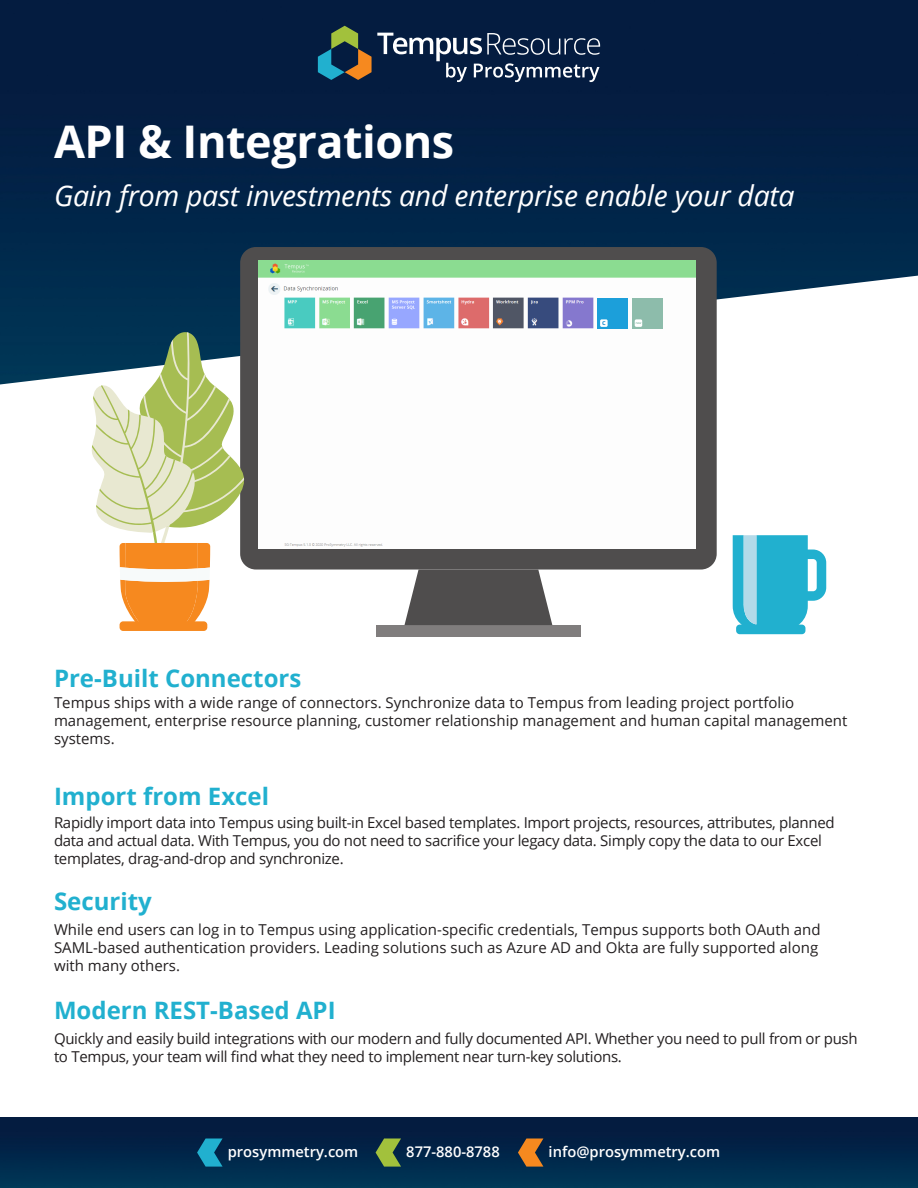
<style>
.page{position:relative;width:918px;height:1188px;background:#fff}
.page>*{position:absolute;margin:0;border:0;box-sizing:border-box;transform-origin:0 0}
.t1{font:700 45px "Open Sans";letter-spacing:-.01em;color:#fff}
.t2{font:italic 28.5px "Open Sans";letter-spacing:-.01em;color:#fff}
.t3{font:700 24px "Open Sans";color:#21b0cf}
.t4{font:15px/18px "Open Sans";letter-spacing:-.02em;color:#231f20}
.t5{font:15px/18px "Open Sans";color:#231f20}
.t6{font:600 14.7px "Open Sans";color:#fff}
</style>
<div class="page">
<img style="left:0;top:0;width:918px;height:384px">
<svg style="left:318px;top:26px;width:282px;height:56px"></svg>
<img style="left:0;top:1118px;width:918px;height:70px">
<svg style="left:197px;top:1139px;width:26px;height:28px"></svg>
<svg style="left:376px;top:1139px;width:25px;height:28px"></svg>
<svg style="left:518px;top:1139px;width:25px;height:28px"></svg>
<div style="left:240px;top:247px;width:477px;height:323px;background:#4f4d4d;border-radius:16px"></div>
<div style="left:376px;top:625px;width:205px;height:11px;background:#807d7d"></div>
<svg style="left:404px;top:570px;width:148px;height:55px"></svg>
<div style="left:736px;top:625px;width:69px;height:9px;background:#21b0cf;border-radius:4px"></div>
<svg style="left:733px;top:535px;width:93px;height:95px"></svg>
<div style="left:120px;top:621px;width:87px;height:10px;background:#f6891f;border-radius:4px"></div>
<svg style="left:89px;top:327px;width:162px;height:297px"></svg>
<img style="left:258px;top:261px;width:438px;height:288px">
<div style="left:597px;top:298px;width:31px;height:31px;background:#1c9fda"></div>
<div style="left:632px;top:298px;width:31px;height:31px;background:#8dbcab"></div>
<svg style="left:600px;top:319px;width:8px;height:8px"></svg>
<svg style="left:635px;top:319px;width:7px;height:8px"></svg>
<p class="t1" style="left:54px;top:116px;width:402px">API &amp; Integrations</p>
<p class="t2" style="left:54px;top:176px;width:742px">Gain from past investments and enterprise enable your data</p>
<p class="t3" style="left:54px;top:664px;width:249px">Pre-Built Connectors</p>
<p class="t5" style="left:54px;top:693px;width:795px">Tempus ships with a wide range of connectors. Synchronize data to Tempus from leading project portfolio management, enterprise resource planning, customer relationship management and human capital management systems.</p>
<p class="t3" style="left:54px;top:782px;width:217px">Import from Excel</p>
<p class="t4" style="left:54px;top:814px;width:782px">Rapidly import data into Tempus using built-in Excel based templates. Import projects, resources, attributes, planned data and actual data. With Tempus, you do not need to sacrifice your legacy data. Simply copy the data to our Excel templates, drag-and-drop and synchronize.</p>
<p class="t3" style="left:54px;top:888px;width:99px">Security</p>
<p class="t5" style="left:54px;top:920px;width:768px">While end users can log in to Tempus using application-specific credentials, Tempus supports both OAuth and<br>SAML-based authentication providers. Leading solutions such as Azure AD and Okta are fully supported along</p>
<p class="t5" style="left:54px;top:956px;width:128px">with many others.</p>
<p class="t3" style="left:54px;top:996px;width:283px">Modern REST-Based API</p>
<p class="t4" style="left:54px;top:1029px;width:805px">Quickly and easily build integrations with our modern and fully documented API. Whether you need to pull from or push to Tempus, your team will find what they need to implement near turn-key solutions.</p>
<p class="t6" style="left:228px;top:1142px;width:132px">prosymmetry.com</p>
<p class="t6" style="left:406px;top:1142px;width:95px">877-880-8788</p>
<p class="t6" style="left:549px;top:1142px;width:173px">info@prosymmetry.com</p>
</div>
